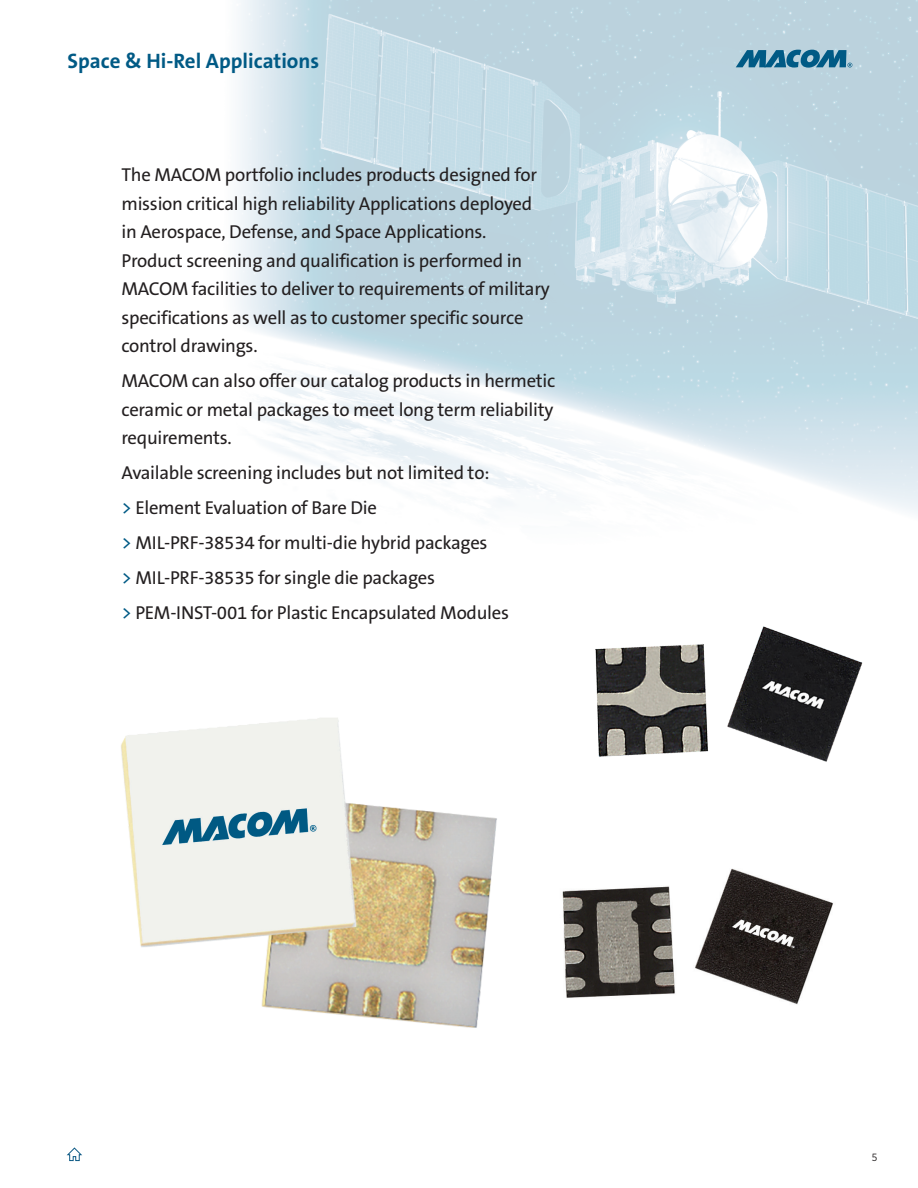
<style>
.page{position:relative;width:918px;height:1188px;background:#fff}
.page>*{position:absolute;margin:0;border:0;box-sizing:border-box;transform-origin:0 0}
.t1{font:700 21px "The Sans B7";color:#005a85}
._12_5_thesansb-w2{font:18.75px/28.5px "The Sans B5 Plain";letter-spacing:-.015em;color:#231f20}
.t2{font:10.5px "Gotham Narrow";color:#231f20}
.s1{color:#005a85}
</style>
<div class="page">
<svg style="left:66px;top:1147px;width:16px;height:14px"></svg>
<img style="left:238px;top:0;width:680px;height:514px">
<svg style="left:736px;top:50px;width:116px;height:18px;background:#4385a4"></svg>
<img style="left:595px;top:626px;width:268px;height:136px">
<img style="left:562px;top:868px;width:271px;height:137px">
<img style="left:121px;top:718px;width:376px;height:310px">
<p class="t1" style="left:68px;top:50px;width:253px">Space &amp; Hi-Rel Applications</p>
<p class="_12_5_thesansb-w2" style="left:122px;top:161px;width:430px">The MACOM portfolio includes products designed for mission critical high reliability Applications deployed in Aerospace, Defense, and Space Applications.<br>Product screening and qualification is performed in MACOM facilities to deliver to requirements of military specifications as well as to customer specific source control drawings.</p>
<p class="_12_5_thesansb-w2" style="left:122px;top:367px;width:435px;text-align:justify">MACOM can also offer our catalog products in hermetic ceramic or metal packages to meet long term reliability requirements.</p>
<p class="_12_5_thesansb-w2" style="left:122px;top:459px;width:370px">Available screening includes but not limited to:</p>
<p class="_12_5_thesansb-w2" style="left:122px;top:494px;width:257px"><span class="s1">&gt;</span> Element Evaluation of Bare Die</p>
<p class="_12_5_thesansb-w2" style="left:122px;top:529px;width:368px"><span class="s1">&gt;</span> MIL-PRF-38534 for multi-die hybrid packages</p>
<p class="_12_5_thesansb-w2" style="left:122px;top:564px;width:315px"><span class="s1">&gt;</span> MIL-PRF-38535 for single die packages</p>
<p class="_12_5_thesansb-w2" style="left:122px;top:599px;width:389px"><span class="s1">&gt;</span> PEM-INST-001 for Plastic Encapsulated Modules</p>
<p class="t2" style="left:872px;top:1151px;width:7px">5</p>
</div>
